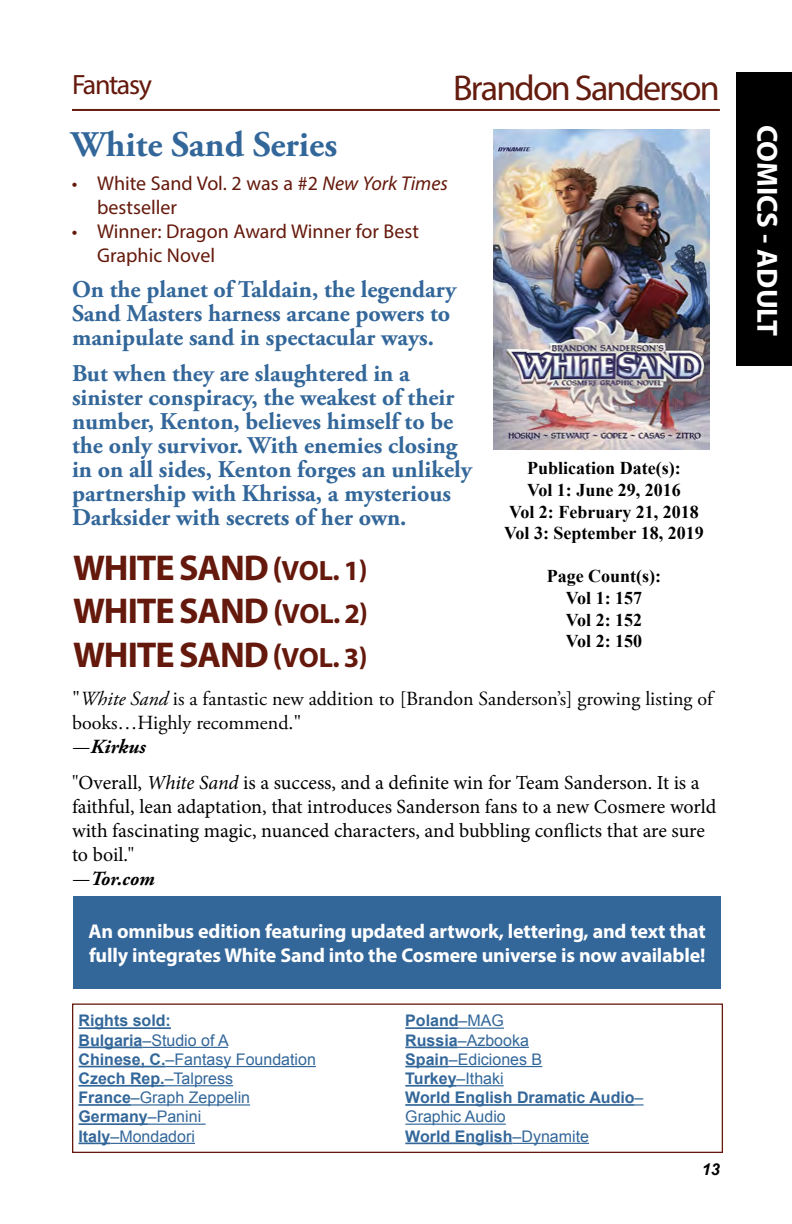
<style>
.page{position:relative;width:792px;height:1224px;background:#fff}
.page>*{position:absolute;margin:0;border:0;box-sizing:border-box;transform-origin:0 0}
.t1{font:700 36px/43.2px "Myriad Pro";letter-spacing:-.03em;color:#65190c;text-align:justify}
.t2{font:36px "Myriad Pro";letter-spacing:-.05em;color:#641c0f}
.t3{font:700 36px "Adobe Garamond Pro";color:#33679a}
.t4{font:700 29.2px "Myriad Pro";color:#fff}
.t5{font:28px "Myriad Pro";letter-spacing:-.05em;color:#65190c}
.t6{font:700 24px/24px "Adobe Garamond Pro";color:#33679a}
.t7{font:20px/24px "Minion Pro";color:#000}
.t8{font:700 20px/24px "Myriad Pro";letter-spacing:-.01em;color:#fff}
.t9{font:20px/24px "Adobe Garamond Pro";color:#000}
.t10{font:20px/24px "Myriad Pro";color:#65190c}
.t11{font:italic 700 20px "Adobe Garamond Pro";color:#000}
.t12{font:700 18px/21.6px "Times New Roman";color:#000;text-align:center}
.t13{font:italic 700 16.4px "Arial";color:#000}
.t14{font:16px/19.2px "Arial";color:#33679a}
.t15{font:700 16px/19.2px "Arial";color:#33679a}
.s1{font-style:italic}
.s2{font-size:32px}
.s3{font-size:28px}
.s4{font-family:"Minion Pro"}
.s5{font-weight:700;font-style:italic}
.s6{font-family:"Minion Pro";font-weight:400;font-style:normal}
.s7{font-weight:700}
.s8{font-weight:400}
</style>
<div class="page">
<div style="left:736px;top:72px;width:56px;height:294px;background:#000"></div>
<hr style="left:78px;top:1027px;width:93px;height:2px;background:#33679a">
<hr style="left:78px;top:1047px;width:65px;height:1px;background:#33679a">
<hr style="left:143px;top:1047px;width:85px;height:1px;background:#33679a">
<hr style="left:78px;top:1066px;width:88px;height:1px;background:#33679a">
<hr style="left:166px;top:1066px;width:150px;height:1px;background:#33679a">
<hr style="left:78px;top:1085px;width:87px;height:2px;background:#33679a">
<hr style="left:165px;top:1085px;width:68px;height:1px;background:#33679a">
<hr style="left:78px;top:1104px;width:53px;height:2px;background:#33679a">
<hr style="left:131px;top:1104px;width:119px;height:2px;background:#33679a">
<hr style="left:78px;top:1123px;width:70px;height:2px;background:#33679a">
<hr style="left:148px;top:1124px;width:58px;height:1px;background:#33679a">
<hr style="left:78px;top:1143px;width:33px;height:1px;background:#33679a">
<hr style="left:111px;top:1143px;width:84px;height:1px;background:#33679a">
<hr style="left:405px;top:1027px;width:54px;height:2px;background:#33679a">
<hr style="left:459px;top:1028px;width:45px;height:1px;background:#33679a">
<hr style="left:405px;top:1047px;width:53px;height:1px;background:#33679a">
<hr style="left:458px;top:1047px;width:71px;height:1px;background:#33679a">
<hr style="left:405px;top:1066px;width:44px;height:1px;background:#33679a">
<hr style="left:449px;top:1066px;width:93px;height:1px;background:#33679a">
<hr style="left:405px;top:1085px;width:52px;height:2px;background:#33679a">
<hr style="left:457px;top:1085px;width:47px;height:1px;background:#33679a">
<hr style="left:405px;top:1104px;width:230px;height:2px;background:#33679a">
<svg style="left:635px;top:1104px;width:9px;height:2px"></svg>
<hr style="left:405px;top:1124px;width:101px;height:1px;background:#33679a">
<hr style="left:405px;top:1143px;width:108px;height:1px;background:#33679a">
<hr style="left:513px;top:1143px;width:76px;height:1px;background:#33679a">
<div style="left:72px;top:1003px;width:651px;height:150px;border:1px solid #65190c"></div>
<hr style="left:72px;top:109px;width:648px;height:2px;background:#641c0f">
<div style="left:73px;top:896px;width:648px;height:93px;background:#33679a"></div>
<img style="left:493px;top:129px;width:216px;height:320px">
<p class="t5" style="left:72px;top:67px;width:81px">Fantasy</p>
<h1 class="t2" style="left:453px;top:66px;width:268px">Brandon Sanderson</h1>
<h1 class="t3" style="left:71px;top:124px;width:268px">White Sand Series</h1>
<p class="t10" style="left:97px;top:171px;width:352px;text-indent:-25px">• White Sand Vol. 2 was a #2 <span class="s1">New York Times </span>bestseller</p>
<p class="t10" style="left:97px;top:219px;width:323px;text-indent:-25px">• Winner: Dragon Award Winner for Best<br>Graphic Novel</p>
<p class="t6" style="left:72px;top:278px;width:386px">On the planet of Taldain, the legendary<br>Sand Masters harness arcane powers to manipulate sand in spectacular ways.</p>
<p class="t6" style="left:72px;top:362px;width:402px">But when they are slaughtered in a sinister conspiracy, the weakest of their number, Kenton, believes himself to be the only survivor. With enemies closing in on all sides, Kenton forges an unlikely partnership with Khrissa, a mysterious Darksider with secrets of her own.</p>
<h1 class="t1" style="left:73px;top:545px;width:297px">WHITE SAND <span class="s2">(</span><span class="s3">VOL. 1)<br></span>WHITE SAND <span class="s2">(</span><span class="s3">VOL. 2)<br></span>WHITE SAND <span class="s2">(</span><span class="s3">VOL. 3)</span></h1>
<p class="t12" style="left:504px;top:457px;width:201px">Publication Date(s):<br>Vol 1: June 29, 2016<br>Vol 2: February 21, 2018<br>Vol 3: September 18, 2019</p>
<p class="t12" style="left:547px;top:565px;width:116px">Page Count(s):<br>Vol 1: 157<br>Vol 2: 152<br>Vol 2: 150</p>
<p class="t9" style="left:72px;top:688px;width:643px">"<span class="s1">White Sand</span> is a fantastic new addition to [Brandon Sanderson’s] growing listing of books…Highly recommend."<br><span class="s4">—</span><span class="s5">Kirkus</span></p>
<p class="t7" style="left:72px;top:771px;width:646px">"Overall, <span class="s1">White Sand</span> is a success, and a definite win for Team Sanderson. It is a faithful, lean adaptation, that introduces Sanderson fans to a new Cosmere world with fascinating magic, nuanced characters, and bubbling conflicts that are sure to boil."</p>
<p class="t11" style="left:72px;top:868px;width:84px"><span class="s6">—</span>Tor.com</p>
<p class="t8" style="left:89px;top:918px;width:619px">An omnibus edition featuring updated artwork, lettering, and text that fully integrates White Sand into the Cosmere universe is now available!</p>
<p class="t14" style="left:78px;top:1011px;width:239px"><span class="s7">Rights sold:<br>Bulgaria</span>–Studio of A<br><span class="s7">Chinese, C.</span>–Fantasy Foundation<br><span class="s7">Czech Rep.</span>–Talpress<br><span class="s7">France</span>–Graph Zeppelin<br><span class="s7">Germany</span>–Panini<br><span class="s7">Italy</span>–Mondadori</p>
<p class="t15" style="left:405px;top:1012px;width:240px">Poland<span class="s8">–MAG<br></span>Russia<span class="s8">–Azbooka<br></span>Spain<span class="s8">–Ediciones B<br></span>Turkey<span class="s8">–Ithaki<br></span>World English Dramatic Audio<span class="s8">–<br>Graphic Audio<br></span>World English<span class="s8">–Dynamite</span></p>
<p class="t13" style="left:702px;top:1159px;width:20px">13</p>
<p class="t4" style="left:786px;top:125px;width:213px;rotate:90deg">COMICS - ADULT</p>
</div>
